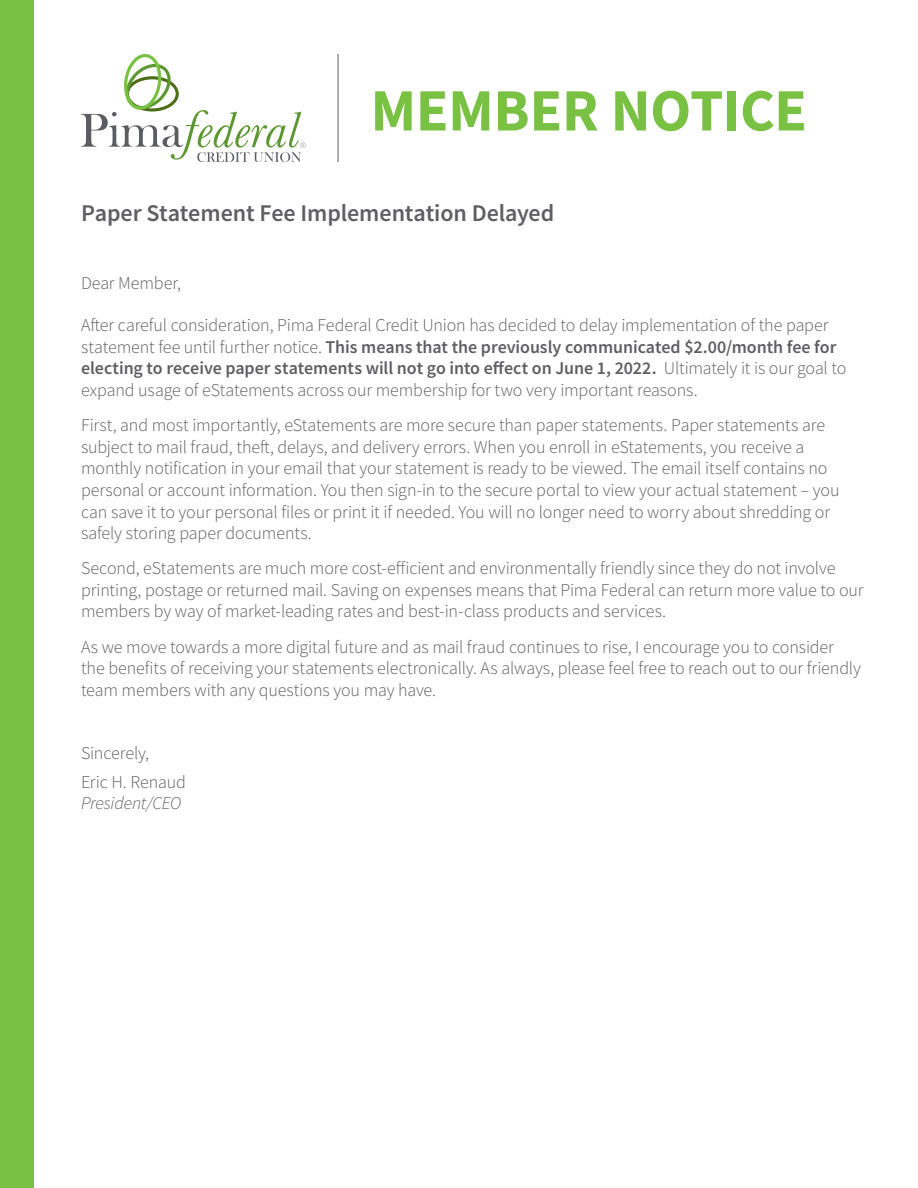
<style>
.page{position:relative;width:918px;height:1188px;background:#fff}
.page>*{position:absolute;margin:0;border:0;box-sizing:border-box;transform-origin:0 0}
.t1{font:700 60px "Source Sans Pro";letter-spacing:-.01em;color:#79c142}
.t2{font:600 24px "Source Sans Pro";letter-spacing:-.005em;color:#5f5f62}
.t3{font:300 18px/21.6px "Source Sans Pro";letter-spacing:-.005em;color:#5f5f62}
.t4{font:italic 300 18px "Source Sans Pro";letter-spacing:-.015em;color:#5f5f62}
.s1{font-weight:600}
</style>
<div class="page">
<div style="left:0;top:0;width:34px;height:1188px;background:#79c142"></div>
<svg style="left:81px;top:54px;width:225px;height:108px"></svg>
<hr style="left:338px;top:54px;width:1px;height:108px;background:#5f5f62">
<h1 class="t1" style="left:371px;top:70px;width:438px">MEMBER NOTICE</h1>
<h2 class="t2" style="left:81px;top:197px;width:475px">Paper Statement Fee Implementation Delayed</h2>
<p class="t3" style="left:81px;top:273px;width:102px">Dear Member,</p>
<p class="t3" style="left:81px;top:314px;width:767px">After careful consideration, Pima Federal Credit Union has decided to delay implementation of the paper statement fee until further notice. <span class="s1">This means that the previously communicated $2.00/month fee for electing to receive paper statements will not go into effect on June 1, 2022.</span> Ultimately it is our goal to expand usage of eStatements across our membership for two very important reasons.</p>
<p class="t3" style="left:81px;top:414px;width:760px">First, and most importantly, eStatements are more secure than paper statements. Paper statements are subject to mail fraud, theft, delays, and delivery errors. When you enroll in eStatements, you receive a monthly notification in your email that your statement is ready to be viewed. The email itself contains no personal or account information. You then sign-in to the secure portal to view your actual statement – you can save it to your personal files or print it if needed. You will no longer need to worry about shredding or safely storing paper documents.</p>
<p class="t3" style="left:81px;top:557px;width:784px">Second, eStatements are much more cost-efficient and environmentally friendly since they do not involve printing, postage or returned mail. Saving on expenses means that Pima Federal can return more value to our members by way of market-leading rates and best-in-class products and services.</p>
<p class="t3" style="left:81px;top:636px;width:781px">As we move towards a more digital future and as mail fraud continues to rise, I encourage you to consider the benefits of receiving your statements electronically. As always, please feel free to reach out to our friendly team members with any questions you may have.</p>
<p class="t3" style="left:81px;top:739px;width:106px;line-height:28.3px">Sincerely,<br>Eric H. Renaud</p>
<p class="t4" style="left:81px;top:792px;width:102px">President/CEO</p>
</div>
